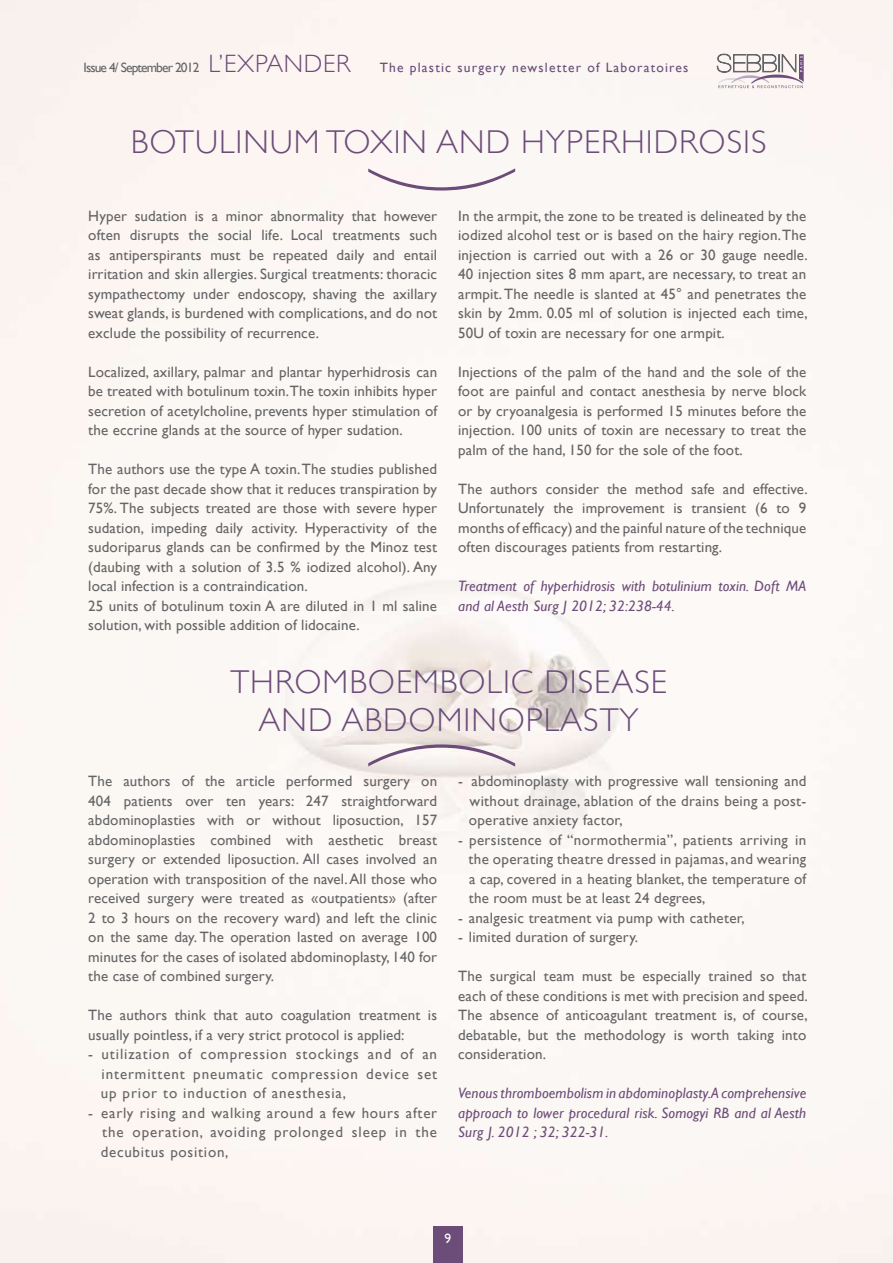
<style>
.page{position:relative;width:893px;height:1263px;background:#fbf7f4}
.page>*{position:absolute;margin:0;border:0;box-sizing:border-box;transform-origin:0 0}
.t1{font:200 161.85px "Helvetica Neue";color:#6c4c79}
.t2{font:300 33px/37.5px "Gill Sans";letter-spacing:.03em;color:#6c4c79}
.t3{font:15px/19.5px "Gill Sans";letter-spacing:.01em;color:#646567;text-align:justify}
.t4{font:italic 15px/19.5px "Gill Sans";letter-spacing:.01em;color:#6c4c79}
.t5{font:13.5px "Gill Sans";letter-spacing:.09em;color:#6c4c79}
.t6{font:13.5px "Gill Sans";letter-spacing:-.065em;color:#646567}
.t7{font:13.5px "Gill Sans";color:#fff}
.s1{font-weight:300;font-size:25.05px}
</style>
<div class="page">
<div style="left:433px;top:1226px;width:29px;height:37px;background:#6c4c79"></div>
<svg style="left:717px;top:54px;width:87px;height:34px"></svg>
<svg style="left:368px;top:744px;width:147px;height:23px"></svg>
<p class="t6" style="left:84px;top:59px;width:117px">Issue 4/ September 2012</p>
<p class="t5" style="left:208px;top:60px;width:482px"><span class="s1">L’EXPANDER</span> The plastic surgery newsletter of Laboratoires</p>
<h2 class="t2" style="left:131px;top:123px;width:19px">BOTULI</h2>
<h2 class="t2" style="left:243px;top:123px;width:473px">NUM TOXI N AND HYPERHI DROSIS</h2>
<h1 class="t1" style="left:336px;top:202px;width:37px;rotate:-90deg">(</h1>
<p class="t3" style="left:88px;top:206px;width:350px">Hyper sudation is a minor abnormality that however often disrupts the social life. Local treatments such as antiperspirants must be repeated daily and entail irritation and skin allergies. Surgical treatments: thoracic sympathectomy under endoscopy, shaving the axillary sweat glands, is burdened with complications, and do not exclude the possibility of recurrence.</p>
<p class="t3" style="left:88px;top:362px;width:350px">Localized, axillary, palmar and plantar hyperhidrosis can be treated with botulinum toxin.The toxin inhibits hyper secretion of acetylcholine, prevents hyper stimulation of the eccrine glands at the source of hyper sudation.</p>
<p class="t3" style="left:88px;top:459px;width:350px;text-align:left">The authors use the type A toxin. The studies published for the past decade show that it reduces transpiration by 75%. The subjects treated are those with severe hyper sudation, impeding daily activity. Hyperactivity of the sudoriparus glands can be confirmed by the Minoz test (daubing with a solution of 3.5 % iodized alcohol). Any local infection is a contraindication.<br>25 units of botulinum toxin A are diluted in 1 ml saline solution, with possible addition of lidocaine.</p>
<p class="t3" style="left:458px;top:206px;width:351px">In the armpit, the zone to be treated is delineated by the iodized alcohol test or is based on the hairy region. The injection is carried out with a 26 or 30 gauge needle.<br>40 injection sites 8 mm apart, are necessary, to treat an armpit. The needle is slanted at 45° and penetrates the skin by 2mm. 0.05 ml of solution is injected each time, 50U of toxin are necessary for one armpit.</p>
<p class="t3" style="left:458px;top:362px;width:350px">Injections of the palm of the hand and the sole of the foot are painful and contact anesthesia by nerve block or by cryoanalgesia is performed 15 minutes before the injection. 100 units of toxin are necessary to treat the palm of the hand, 150 for the sole of the foot.</p>
<p class="t3" style="left:458px;top:479px;width:351px">The authors consider the method safe and effective.<br>Unfortunately the improvement is transient (6 to 9 months of efficacy) and the painful nature of the technique often discourages patients from restarting.</p>
<p class="t4" style="left:458px;top:576px;width:350px">Treatment of hyperhidrosis with botulinium toxin. Doft MA and al Aesth Surg J 2012; 32:238-44.</p>
<h2 class="t2" style="left:259px;top:663px;width:406px;text-indent:-28px">THROMBOEMBOLIC DISEASE<br>AND ABD</h2>
<h2 class="t2" style="left:409px;top:701px;width:232px">OMINOPLASTY</h2>
<p class="t3" style="left:88px;top:771px;width:350px">The authors of the article performed surgery on 404 patients over ten years: 247 straightforward abdominoplasties with or without liposuction, 157 abdominoplasties combined with aesthetic breast surgery or extended liposuction. All cases involved an operation with transposition of the navel. All those who received surgery were treated as «outpatients» (after 2 to 3 hours on the recovery ward) and left the clinic on the same day. The operation lasted on average 100 minutes for the cases of isolated abdominoplasty, 140 for the case of combined surgery.</p>
<p class="t3" style="left:88px;top:1005px;width:350px">The authors think that auto coagulation treatment is usually pointless, if a very strict protocol is applied:</p>
<p class="t3" style="left:101px;top:1044px;width:338px;text-indent:-13px">- utilization of compression stockings and of an intermittent pneumatic compression device set up prior to induction of anesthesia,</p>
<p class="t3" style="left:101px;top:1103px;width:338px;text-indent:-13px">- early rising and walking around a few hours after the operation, avoiding prolonged sleep in the decubitus position,</p>
<p class="t3" style="left:469px;top:771px;width:339px;text-indent:-11px">- abdominoplasty with progressive wall tensioning and without drainage, ablation of the drains being a post&shy;operative anxiety factor,</p>
<p class="t3" style="left:469px;top:830px;width:339px;text-indent:-10px">- persistence of “normothermia”, patients arriving in the operating theatre dressed in pajamas, and wearing a cap, covered in a heating blanket, the temperature of the room must be at least 24 degrees,</p>
<p class="t3" style="left:458px;top:908px;width:288px">- analgesic treatment via pump with catheter,</p>
<p class="t3" style="left:458px;top:927px;width:182px">- limited duration of surgery.</p>
<p class="t3" style="left:458px;top:966px;width:351px">The surgical team must be especially trained so that each of these conditions is met with precision and speed.<br>The absence of anticoagulant treatment is, of course, debatable, but the methodology is worth taking into consideration.</p>
<p class="t4" style="left:458px;top:1083px;width:350px;text-align:justify">Venous thromboembolism in abdominoplasty.A comprehensive approach to lower procedural risk. Somogyi RB and al Aesth Surg J. 2012 ; 32; 322-31.</p>
<p class="t7" style="left:444px;top:1230px;width:8px">9</p>
</div>
